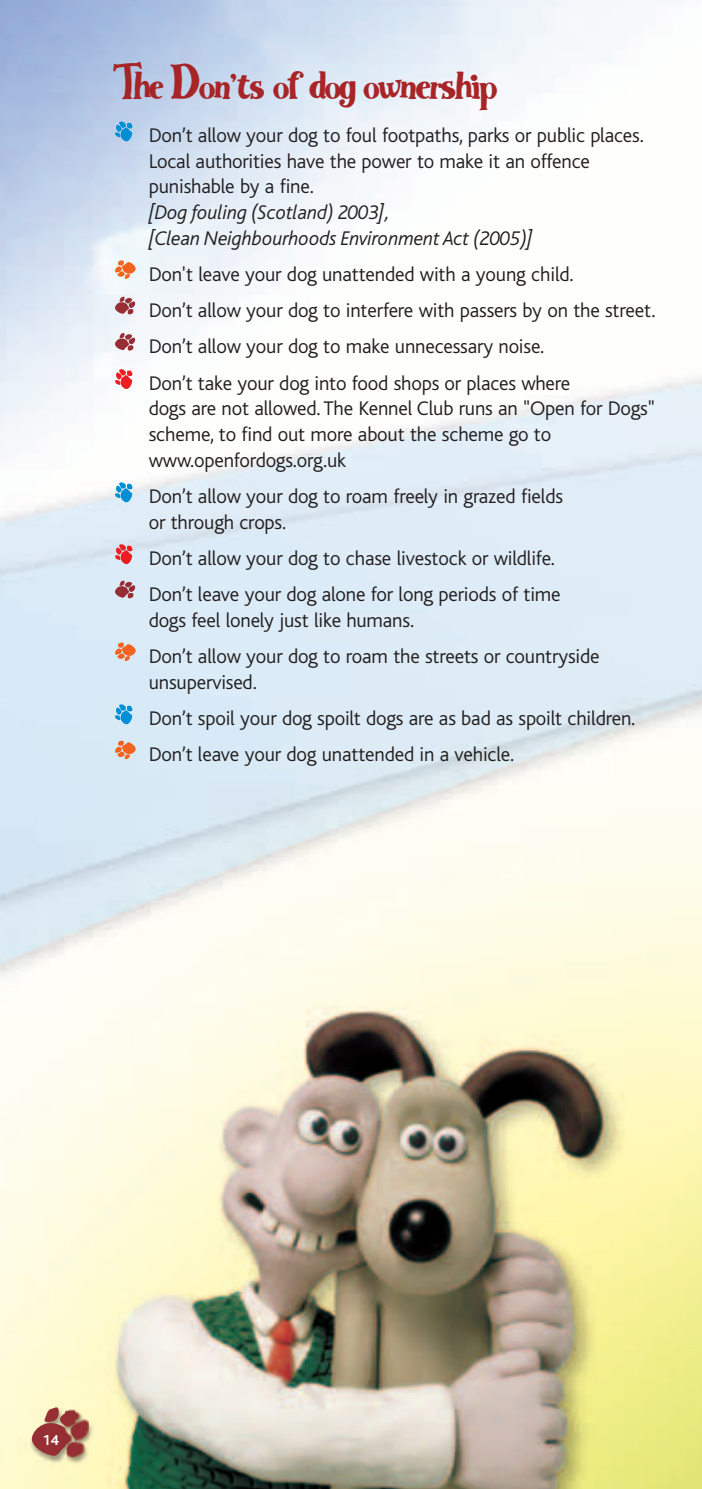
<style>
.page{position:relative;width:702px;height:1489px;background:#fff}
.page>*{position:absolute;margin:0;border:0;box-sizing:border-box;transform-origin:0 0}
.t1{font:40px "WG";letter-spacing:-.025em;color:#a72427}
.t2{font:300 20.5px/36.2px "Bliss";letter-spacing:-.01em;color:#231f20}
.t3{font:italic 300 20.5px/25.5px "Bliss";letter-spacing:-.01em;color:#231f20}
.t4{font:700 15px "Bliss";color:#fff}
</style>
<div class="page">
<img style="left:6px;top:1380px;width:59px;height:95px">
<svg style="left:32px;top:1407px;width:33px;height:50px"></svg>
<svg style="left:115px;top:260px;width:21px;height:19px"></svg>
<svg style="left:115px;top:740px;width:21px;height:19px"></svg>
<svg style="left:115px;top:704px;width:17px;height:20px"></svg>
<svg style="left:115px;top:642px;width:21px;height:19px"></svg>
<svg style="left:115px;top:580px;width:20px;height:18px"></svg>
<svg style="left:115px;top:544px;width:17px;height:20px"></svg>
<svg style="left:115px;top:482px;width:17px;height:20px"></svg>
<svg style="left:115px;top:369px;width:17px;height:20px"></svg>
<svg style="left:115px;top:333px;width:20px;height:17px"></svg>
<svg style="left:115px;top:296px;width:20px;height:18px"></svg>
<svg style="left:115px;top:121px;width:17px;height:20px"></svg>
<img style="left:65px;top:937px;width:610px;height:551px">
<img style="left:76px;top:948px;width:569px;height:540px">
<img style="left:76px;top:1407px;width:13px;height:50px">
<h1 class="t1" style="left:113px;top:71px;width:385px">The Don ts of dog ownership</h1>
<h1 class="t1" style="left:231px;top:51px;width:8px">,</h1>
<p class="t2" style="left:149px;top:124px;width:496px;line-height:25.5px">Don’t allow your dog to foul footpaths, parks or public places.<br>Local authorities have the power to make it an offence punishable by a fine.</p>
<p class="t3" style="left:149px;top:201px;width:385px">[Dog fouling (Scotland) 2003],<br>[Clean Neighbourhoods Environment Act (2005)]</p>
<p class="t2" style="left:149px;top:258px;width:508px">Don't leave your dog unattended with a young child.<br>Don’t allow your dog to interfere with passers by on the street.<br>Don’t allow your dog to make unnecessary noise.<br>Don’t take your dog into food shops or places where</p>
<p class="t2" style="left:149px;top:398px;width:508px;line-height:25.5px">dogs are not allowed. The Kennel Club runs an "Open for Dogs" scheme, to find out more about the scheme go to www.openfordogs.org.uk</p>
<p class="t2" style="left:149px;top:485px;width:416px;line-height:25.5px">Don’t allow your dog to roam freely in grazed fields or through crops.</p>
<p class="t2" style="left:149px;top:542px;width:413px">Don’t allow your dog to chase livestock or wildlife.<br>Don’t leave your dog alone for long periods of time</p>
<p class="t2" style="left:149px;top:603px;width:452px">dogs feel lonely just like humans.<br>Don’t allow your dog to roam the streets or countryside</p>
<p class="t2" style="left:149px;top:665px;width:488px">unsupervised.<br>Don’t spoil your dog spoilt dogs are as bad as spoilt children.<br>Don’t leave your dog unattended in a vehicle.</p>
<p class="t4" style="left:43px;top:1434px;width:18px">14</p>
</div>
